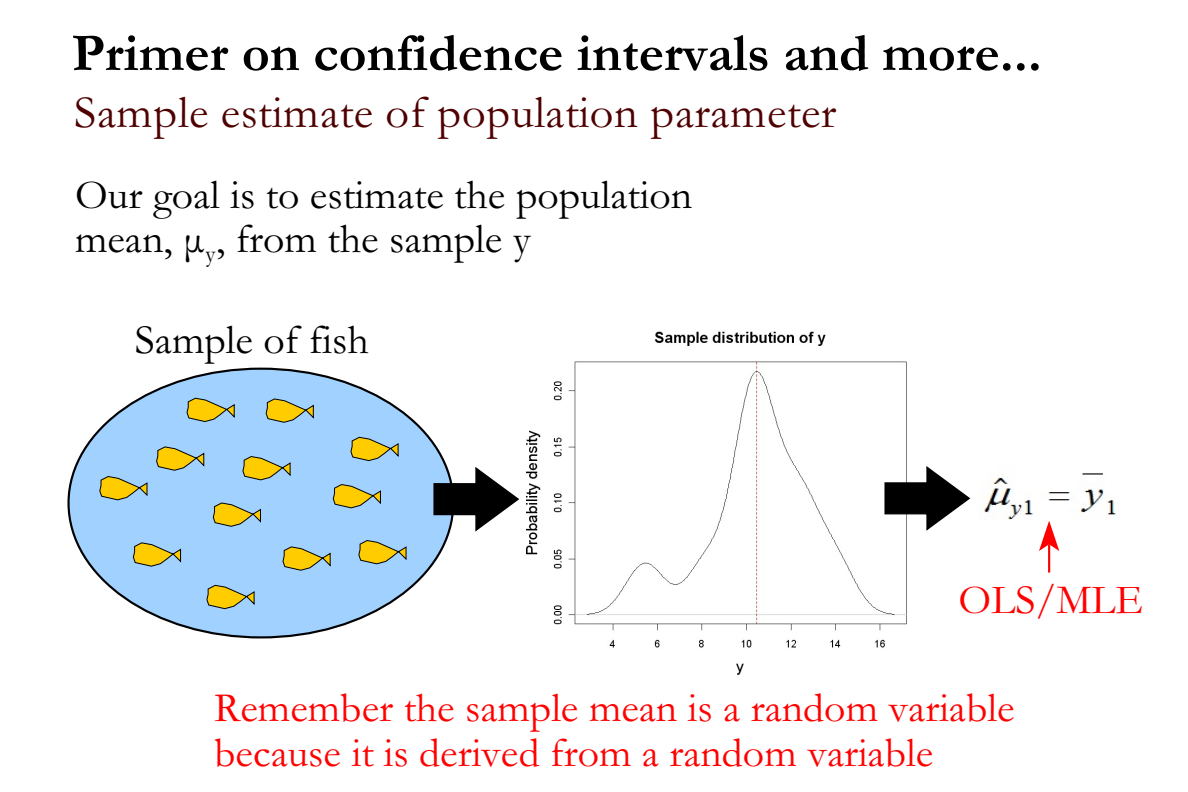
<style>
.page{position:relative;width:1188px;height:792px;background:#fff}
.page>*{position:absolute;margin:0;border:0;box-sizing:border-box;transform-origin:0 0}
.t1{font:700 54px "Garamond";color:#000}
.t2{font:46.5px "Garamond";letter-spacing:.015em;color:#4f0000}
.t3{font:42px/44.5px "Garamond";color:#f00}
.t4{font:42px/44.5px "Garamond";color:#000}
</style>
<div class="page">
<img style="left:526px;top:331px;width:381px;height:344px">
<svg style="left:67px;top:367px;width:383px;height:272px"></svg>
<svg style="left:265px;top:398px;width:49px;height:25px"></svg>
<svg style="left:186px;top:397px;width:49px;height:25px"></svg>
<svg style="left:242px;top:456px;width:49px;height:24px"></svg>
<svg style="left:333px;top:484px;width:48px;height:24px"></svg>
<svg style="left:156px;top:446px;width:49px;height:25px"></svg>
<svg style="left:99px;top:476px;width:49px;height:24px"></svg>
<svg style="left:213px;top:502px;width:48px;height:25px"></svg>
<svg style="left:282px;top:546px;width:49px;height:25px"></svg>
<svg style="left:350px;top:436px;width:49px;height:25px"></svg>
<svg style="left:133px;top:542px;width:48px;height:25px"></svg>
<svg style="left:206px;top:584px;width:49px;height:25px"></svg>
<svg style="left:358px;top:540px;width:49px;height:24px"></svg>
<svg style="left:433px;top:465px;width:87px;height:68px"></svg>
<svg style="left:884px;top:464px;width:87px;height:68px"></svg>
<img style="left:983px;top:473px;width:133px;height:47px">
<svg style="left:1039px;top:521px;width:20px;height:30px"></svg>
<hr style="left:1048px;top:544px;width:2px;height:28px;background:#f00">
<p class="t1" style="left:72px;top:35px;width:971px">Primer on confidence intervals and more...</p>
<p class="t2" style="left:74px;top:97px;width:764px">Sample estimate of population parameter</p>
<p class="t4" style="left:75px;top:177px;width:619px">Our goal is to estimate the population mean, ì<sub>y</sub>, from the sample y</p>
<p class="t4" style="left:135px;top:322px;width:236px">Sample of fish</p>
<p class="t3" style="left:959px;top:583px;width:186px">OLS/MLE</p>
<p class="t3" style="left:214px;top:690px;width:802px">Remember the sample mean is a random variable because it is derived from a random variable</p>
</div>
